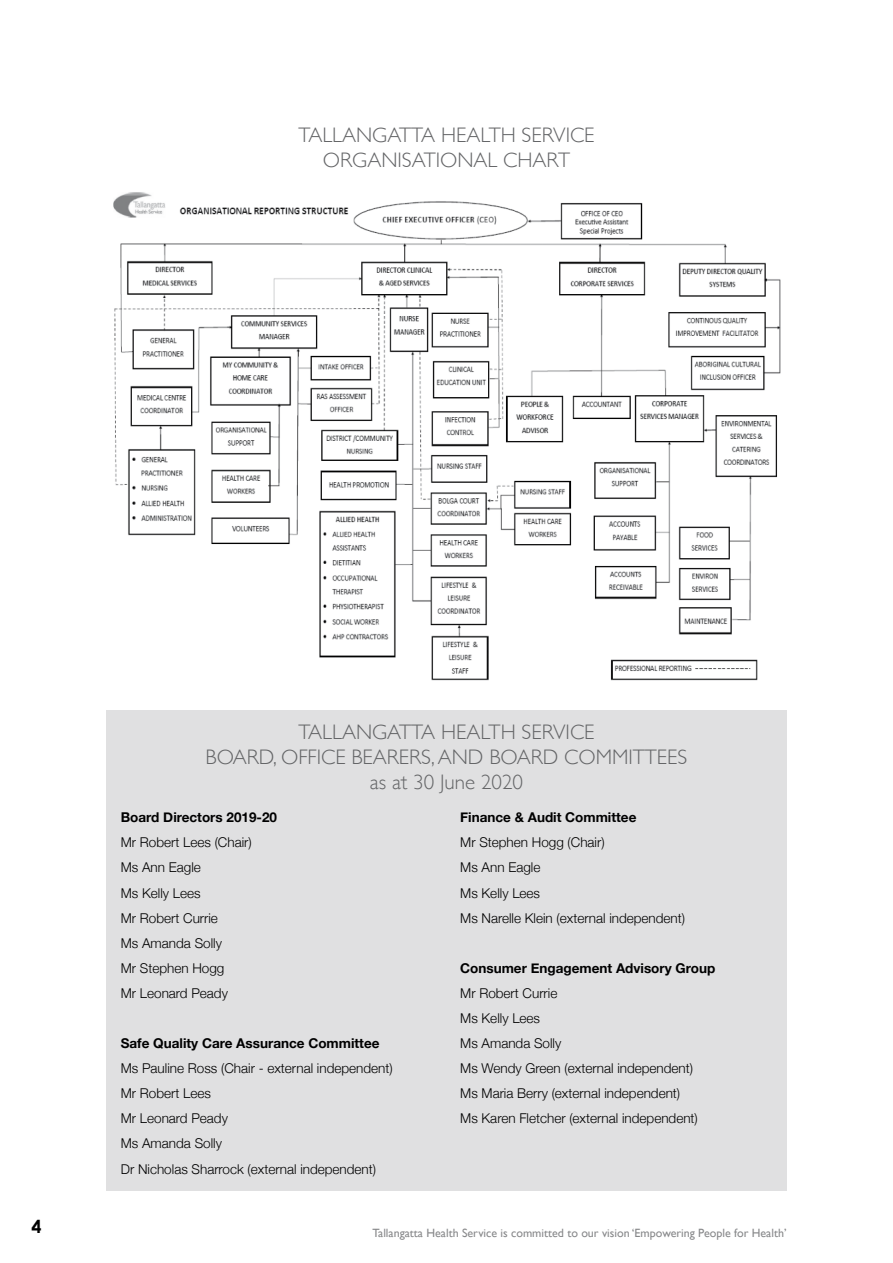
<style>
.page{position:relative;width:893px;height:1263px;background:#fff}
.page>*{position:absolute;margin:0;border:0;box-sizing:border-box;transform-origin:0 0}
.t1{font:300 21px/25.2px "Gill Sans";color:#646567;text-align:center}
.t2{font:700 18px "Century Gothic";color:#000}
.t3{font:300 13.5px/25px "Helvetica Neue";color:#000}
.t4{font:700 13.5px "Helvetica Neue";color:#000}
.t5{font:12px "Gill Sans";color:#87888a}
</style>
<div class="page">
<div style="left:106px;top:710px;width:681px;height:481px;background:#e0e0e1"></div>
<img style="left:113px;top:192px;width:668px;height:489px">
<h1 class="t1" style="left:298px;top:122px;width:298px">TALLANGATTA HEALTH SERVICE<br>ORGANISATIONAL CHART</h1>
<h2 class="t2" style="left:32px;top:1215px;width:12px">4</h2>
<h1 class="t1" style="left:206px;top:718px;width:483px">TALLANGATTA HEALTH SERVICE<br>BOARD, OFFICE BEARERS, AND BOARD COMMITTEES as at 30 June 2020</h1>
<p class="t4" style="left:121px;top:807px;width:158px">Board Directors 2019-20</p>
<p class="t4" style="left:460px;top:807px;width:178px">Finance &amp; Audit Committee</p>
<p class="t3" style="left:121px;top:829px;width:132px">Mr Robert Lees (Chair)</p>
<p class="t3" style="left:460px;top:829px;width:146px">Mr Stephen Hogg (Chair)</p>
<p class="t3" style="left:121px;top:854px;width:82px">Ms Ann Eagle</p>
<p class="t3" style="left:460px;top:854px;width:82px">Ms Ann Eagle</p>
<p class="t3" style="left:121px;top:879px;width:81px">Ms Kelly Lees</p>
<p class="t3" style="left:460px;top:879px;width:81px">Ms Kelly Lees</p>
<p class="t3" style="left:121px;top:904px;width:99px">Mr Robert Currie</p>
<p class="t3" style="left:460px;top:904px;width:226px">Ms Narelle Klein (external independent)</p>
<p class="t3" style="left:121px;top:929px;width:105px">Ms Amanda Solly<br>Mr Stephen Hogg</p>
<p class="t4" style="left:460px;top:957px;width:256px">Consumer Engagement Advisory Group</p>
<p class="t3" style="left:121px;top:979px;width:109px">Mr Leonard Peady</p>
<p class="t3" style="left:460px;top:979px;width:99px">Mr Robert Currie<br>Ms Kelly Lees</p>
<p class="t4" style="left:121px;top:1033px;width:260px">Safe Quality Care Assurance Committee</p>
<p class="t3" style="left:460px;top:1030px;width:103px">Ms Amanda Solly</p>
<p class="t3" style="left:121px;top:1055px;width:273px">Ms Pauline Ross (Chair - external independent)</p>
<p class="t3" style="left:460px;top:1055px;width:234px">Ms Wendy Green (external independent)</p>
<p class="t3" style="left:121px;top:1080px;width:92px">Mr Robert Lees</p>
<p class="t3" style="left:460px;top:1080px;width:221px">Ms Maria Berry (external independent)</p>
<p class="t3" style="left:121px;top:1105px;width:109px">Mr Leonard Peady</p>
<p class="t3" style="left:460px;top:1105px;width:239px">Ms Karen Fletcher (external independent)</p>
<p class="t3" style="left:121px;top:1130px;width:257px">Ms Amanda Solly<br>Dr Nicholas Sharrock (external independent)</p>
<p class="t5" style="left:372px;top:1226px;width:416px">Tallangatta Health Service is committed to our vision ‘Empowering People for Health’</p>
</div>
